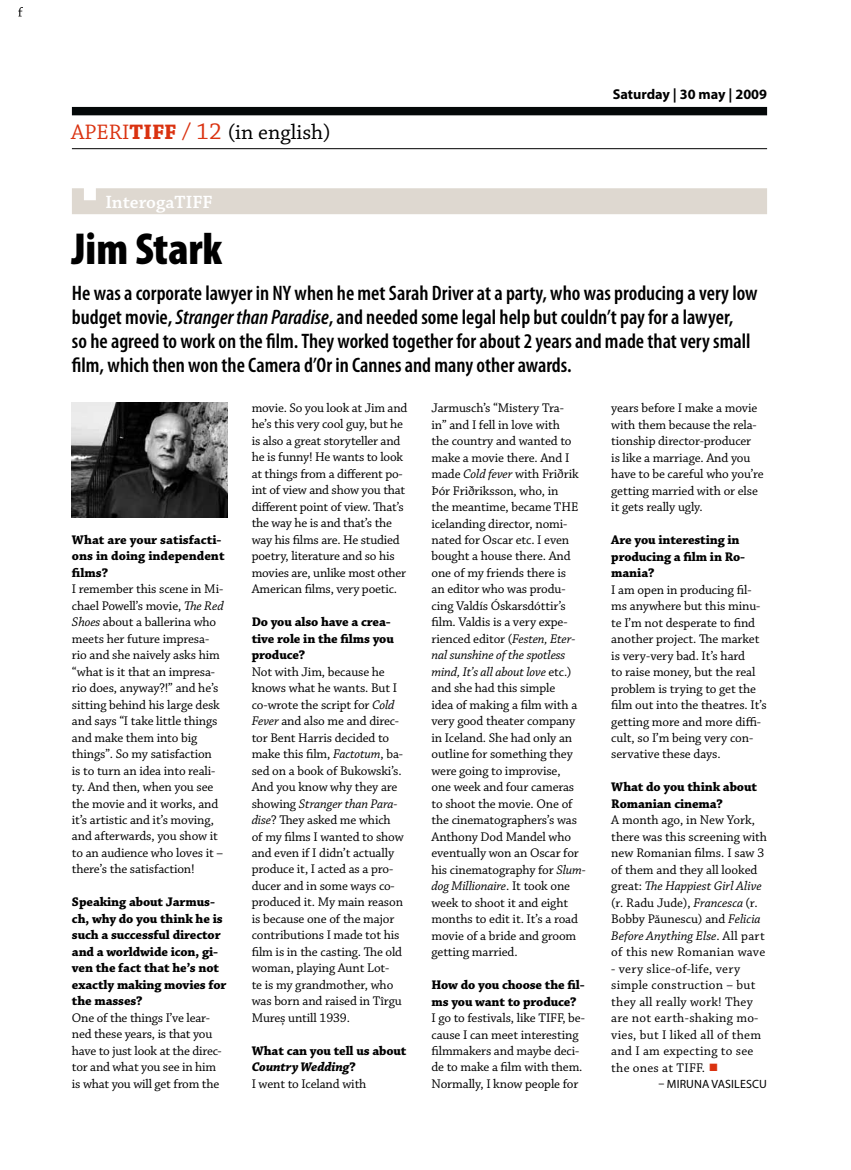
<style>
.page{position:relative;width:851px;height:1170px;background:#fff}
.page>*{position:absolute;margin:0;border:0;box-sizing:border-box;transform-origin:0 0}
.t1{font:900 condensed 45px "Myriad Pro";color:#000}
.t2{font:22.05px "Chaparral Pro";color:#000}
.t3{font:600 condensed 21px/24px "Myriad Pro";color:#000}
.t4{font:600 18.75px "Chaparral Pro";color:#fff}
.t5{font:700 14.25px "Myriad Pro";color:#000}
.t6{font:13.2px/16.5px "Chaparral Pro";letter-spacing:-.01em;color:#000}
.t7{font:700 13.2px/16.5px "Chaparral Pro";letter-spacing:-.01em;color:#000}
.t8{font:13.2px/16.5px "Chaparral Pro";letter-spacing:.02em;color:#000}
.t9{font:12px "Myriad Pro";color:#000}
.s1{color:#da3210}
.s2{font-weight:700;color:#da3210}
.s3{font-size:24px;color:#da3210}
.s4{font-style:italic}
.s5{font-weight:400}
.s6{font-family:"Klavika";font-size:15px;color:#da3210}
</style>
<div class="page">
<svg style="left:18px;top:7px;width:5px;height:9px"></svg>
<div style="left:72px;top:107px;width:695px;height:8px;background:#040809"></div>
<hr style="left:72px;top:148px;width:695px;height:1px;background:#000">
<div style="left:72px;top:188px;width:695px;height:26px;background:#ded8d0"></div>
<img style="left:72px;top:402px;width:156px;height:116px">
<h2 class="t2" style="left:71px;top:120px;width:261px"><span class="s1">APERI</span><span class="s2">TIFF</span> <span class="s3">/ 12</span> (in english)</h2>
<h3 class="t4" style="left:105px;top:191px;width:109px">InterogaTIFF</h3>
<p class="t5" style="left:612px;top:84px;width:156px">Saturday | 30 may | 2009</p>
<h1 class="t1" style="left:72px;top:220px;width:152px">Jim Stark</h1>
<p class="t3" style="left:72px;top:280px;width:687px">He was a corporate lawyer in NY when he met Sarah Driver at a party, who was producing a very low budget movie, <span class="s4">Stranger than Paradise</span>, and needed some legal help but couldn’t pay for a lawyer,<br>so he agreed to work on the film. They worked together for about 2 years and made that very small film, which then won the Camera d’Or in Cannes and many other awards.</p>
<p class="t6" style="left:252px;top:400px;width:157px">movie. So you look at Jim and he’s this very cool guy, but he is also a great storyteller and he is funny! He wants to look at things from a different po&shy;int of view and show you that different point of view. That’s the way he is and that’s the way his films are. He studied poetry, literature and so his movies are, unlike most other<br>American films, very poetic.</p>
<p class="t7" style="left:252px;top:614px;width:144px">Do you also have a crea&shy;tive role in the films you produce?</p>
<p class="t6" style="left:252px;top:663px;width:153px">Not with Jim, because he knows what he wants. But I co-wrote the script for <span class="s4">Cold<br>Fever</span> and also me and direc&shy;tor Bent Harris decided to make this film, <span class="s4">Factotum</span>, ba&shy;sed on a book of Bukowski’s.<br>And you know why they are showing <span class="s4">Stranger than Para&shy;dise</span>? They asked me which of my films I wanted to show and even if I didn’t actually produce it, I acted as a pro&shy;ducer and in some ways co&shy;produced it. My main reason is because one of the major contributions I made tot his film is in the casting. The old woman, playing Aunt Lot-<br>te is my grandmother, who was born and raised in Tîrgu<br>Mureș untill 1939.</p>
<p class="t7" style="left:252px;top:1042px;width:156px">What can you tell us about<br><span class="s4">Country Wedding</span>?<br><span class="s5">I went to Iceland with</span></p>
<p class="t6" style="left:431px;top:400px;width:156px">Jarmusch’s “Mistery Tra-<br>in” and I fell in love with<br>the country and wanted to make a movie there. And I made <span class="s4">Cold fever</span> with Friðrik<br>Þór Friðriksson, who, in<br>the meantime, became THE icelanding director, nomi&shy;nated for Oscar etc. I even bought a house there. And one of my friends there is<br>an editor who was produ&shy;cing Valdís Óskarsdóttir’s film. Valdis is a very expe&shy;rienced editor (<span class="s4">Festen, Eter&shy;nal sunshine of the spotless mind, It’s all about love</span> etc.) and she had this simple<br>idea of making a film with a very good theater company in Iceland. She had only an outline for something they were going to improvise,<br>one week and four cameras to shoot the movie. One of the cinematographers’s was<br>Anthony Dod Mandel who eventually won an Oscar for his cinematography for <span class="s4">Slum&shy;dog Millionaire</span>. It took one week to shoot it and eight months to edit it. It’s a road movie of a bride and groom getting married.</p>
<p class="t7" style="left:431px;top:977px;width:155px">How do you choose the fil&shy;ms you want to produce?</p>
<p class="t6" style="left:431px;top:1010px;width:155px">I go to festivals, like TIFF, be&shy;cause I can meet interesting filmmakers and maybe deci&shy;de to make a film with them.<br>Normally, I know people for</p>
<p class="t6" style="left:611px;top:400px;width:154px">years before I make a movie with them because the rela&shy;tionship director-producer<br>is like a marriage. And you have to be careful who you’re getting married with or else it gets really ugly.</p>
<p class="t7" style="left:611px;top:532px;width:135px">Are you interesting in producing a film in Ro&shy;mania?</p>
<p class="t6" style="left:611px;top:581px;width:157px">I am open in producing fil&shy;ms anywhere but this minu&shy;te I’m not desperate to find another project. The market is very-very bad. It’s hard<br>to raise money, but the real problem is trying to get the film out into the theatres. It’s getting more and more diffi&shy;cult, so I’m being very con&shy;servative these days.</p>
<p class="t7" style="left:611px;top:779px;width:147px">What do you think about<br>Romanian cinema?</p>
<p class="t6" style="left:611px;top:812px;width:157px">A month ago, in New York, there was this screening with new Romanian films. I saw 3 of them and they all looked great: <span class="s4">The Happiest Girl Alive </span>(r. Radu Jude), <span class="s4">Francesca</span> (r.<br>Bobby Păunescu) and <span class="s4">Felicia<br>Before Anything Else</span>. All part of this new Romanian wave</p>
<p class="t8" style="left:611px;top:960px;width:151px">- very slice-of-life, very simple construction – but they all really work! They are not earth-shaking mo&shy;vies, but I liked all of them and I am expecting to see the ones at TIFF. <span class="s6">•</span></p>
<p class="t9" style="left:658px;top:1075px;width:67px">– MIRU NA VASILESCU</p>
<p class="t7" style="left:72px;top:532px;width:154px">What are your satisfacti&shy;ons in doing independent films?</p>
<p class="t6" style="left:72px;top:581px;width:153px">I remember this scene in Mi&shy;chael Powell’s movie, <span class="s4">The Red<br>Shoes</span> about a ballerina who meets her future impresa&shy;rio and she naively asks him “what is it that an impresa&shy;rio does, anyway?!” and he’s sitting behind his large desk and says “I take little things and make them into big things”. So my satisfaction is to turn an idea into reali&shy;ty. And then, when you see the movie and it works, and it’s artistic and it’s moving, and afterwards, you show it to an audience who loves it – there’s the satisfaction!</p>
<p class="t7" style="left:72px;top:894px;width:156px">Speaking about Jarmus&shy;ch, why do you think he is such a successful director and a worldwide icon, gi&shy;ven the fact that he’s not exactly making movies for the masses?</p>
<p class="t6" style="left:72px;top:1009px;width:151px">One of the things I’ve lear&shy;ned these years, is that you have to just look at the direc&shy;tor and what you see in him is what you will get from the</p>
</div>
